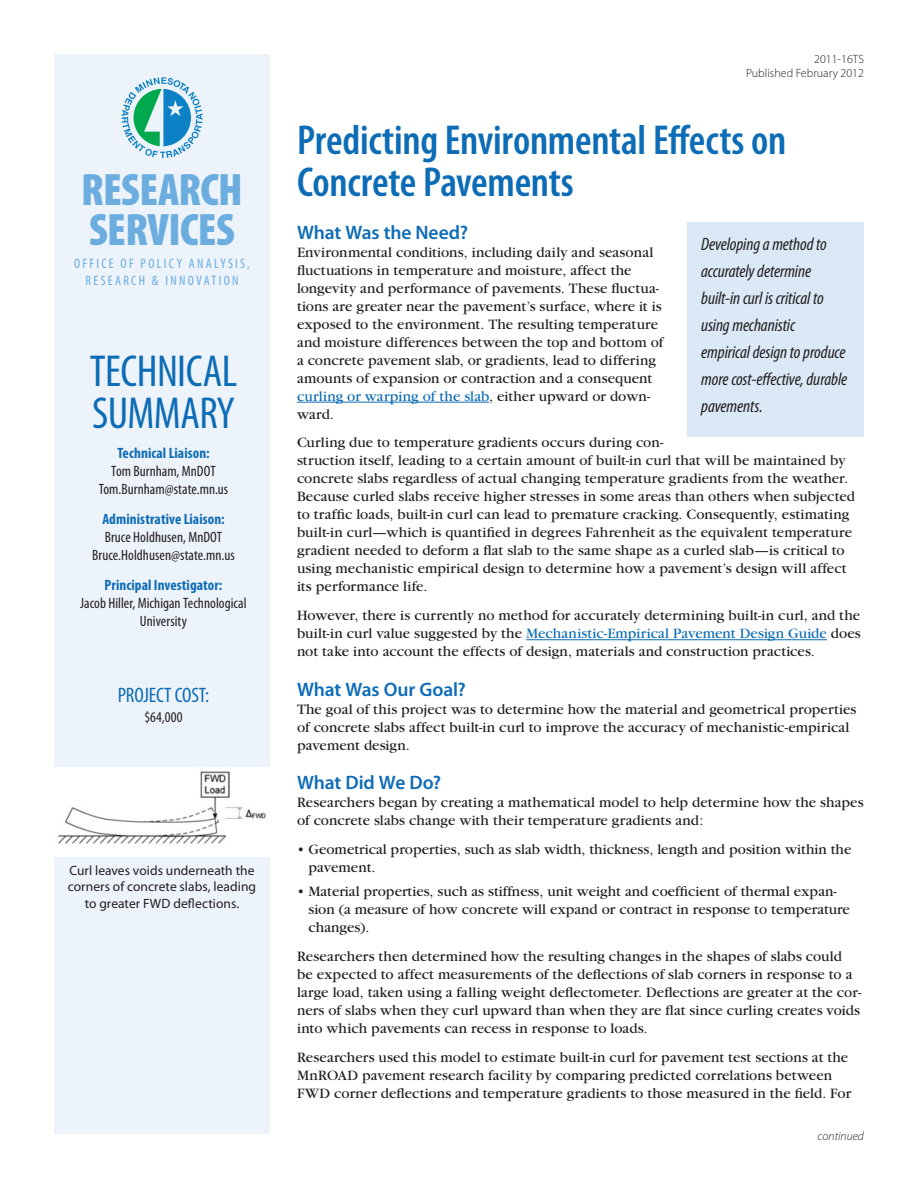
<style>
.page{position:relative;width:918px;height:1188px;background:#fff}
.page>*{position:absolute;margin:0;border:0;box-sizing:border-box;transform-origin:0 0}
.t1{font:900 condensed 45.75px/40.7px "Myriad Pro";letter-spacing:-.015em;color:#6caddf}
.t2{font:condensed 45px "Myriad Pro";letter-spacing:-.015em;color:#0d6cb6}
.t3{font:600 condensed 42px/42px "Myriad Pro";letter-spacing:-.005em;color:#0d6cb6}
.Project_Cost__blue{font:condensed 21px "Myriad Pro";letter-spacing:-.01em;color:#0d6cb6}
.Subhead{font:600 19.5px "Myriad Pro";letter-spacing:-.005em;color:#0d6cb6}
.Quote_Blue_Ital{font:italic condensed 18px/27px "Myriad Pro";letter-spacing:-.005em;color:#231f20}
.Body_Copy{font:15px/18px "Garamond";letter-spacing:.005em;color:#231f20}
.Bullet_points_-_last{font:15px/18px "Garamond";color:#231f20}
.Sidebar_page_1_name{font:condensed 15px/18px "Myriad Pro";letter-spacing:.005em;color:#231f20;text-align:center}
.Bullet_points{font:15px/18px "Garamond";color:#231f20}
.Sidebar_page_1_blue{font:700 condensed 15px "Myriad Pro";letter-spacing:.005em;color:#0d6cb6}
.Project_cost_figure{font:condensed 15px "Myriad Pro";color:#231f20}
.t4{font:condensed 13.8px/17.5px "Myriad Pro";letter-spacing:.165em;color:#6caddf;text-align:center}
.Caption_centered{font:13.5px/16.2px "Myriad Pro";letter-spacing:.005em;color:#231f20;text-align:center}
.Upper_right_page_1_t{font:300 12px/13.5px "Myriad Pro";color:#231f20;text-align:right}
.t5{font:italic 300 12px "Myriad Pro";color:#231f20}
.s1{color:#0d6cb6}
</style>
<div class="page">
<div style="left:54px;top:54px;width:216px;height:1080px;background:#edf3fa"></div>
<hr style="left:297px;top:402px;width:192px;height:1px;background:#0d6cb6">
<hr style="left:526px;top:639px;width:301px;height:1px;background:#0d6cb6">
<img style="left:54px;top:767px;width:216px;height:89px">
<svg style="left:122px;top:77px;width:81px;height:81px"></svg>
<div style="left:688px;top:223px;width:176px;height:214px;background:#dbe9f6"></div>
<p class="t1" style="left:81px;top:168px;width:163px">RESEARCH<br>SERVICES</p>
<p class="t4" style="left:74px;top:254px;width:177px">OFFICE OF POLICY ANALYSIS,<br>RESEARCH &amp; INNOVATION</p>
<p class="t2" style="left:90px;top:344px;width:149px">TECHNICAL</p>
<p class="t2" style="left:92px;top:386px;width:144px">SUMMARY</p>
<p class="Sidebar_page_1_blue" style="left:117px;top:444px;width:94px">Technical Liaison:</p>
<p class="Sidebar_page_1_name" style="left:111px;top:462px;width:106px">Tom Burnham, MnDOT</p>
<p class="Sidebar_page_1_name" style="left:99px;top:480px;width:131px">Tom.Burnham@state.mn.us</p>
<p class="Sidebar_page_1_blue" style="left:102px;top:510px;width:124px">Administrative Liaison:</p>
<p class="Sidebar_page_1_name" style="left:105px;top:528px;width:119px">Bruce Holdhusen, MnDOT</p>
<p class="Sidebar_page_1_name" style="left:92px;top:546px;width:144px">Bruce.Holdhusen@state.mn.us</p>
<p class="Sidebar_page_1_blue" style="left:105px;top:576px;width:119px">Principal Investigator:</p>
<p class="Sidebar_page_1_name" style="left:80px;top:594px;width:168px">Jacob Hiller, Michigan Technological<br>University</p>
<p class="Project_Cost__blue" style="left:118px;top:682px;width:93px">PROJECT COST:</p>
<p class="Project_cost_figure" style="left:144px;top:707px;width:40px">$64,000</p>
<p class="Caption_centered" style="left:68px;top:862px;width:190px">Curl leaves voids underneath the corners of concrete slabs, leading to greater FWD deflections.</p>
<p class="Upper_right_page_1_t" style="left:746px;top:52px;width:119px">2011-16TS<br>Published February 2012</p>
<p class="t3" style="left:297px;top:120px;width:491px">Predicting Environmental Effects on<br>Concrete Pavements</p>
<p class="Subhead" style="left:297px;top:220px;width:173px">What Was the Need?</p>
<p class="Body_Copy" style="left:297px;top:243px;width:368px">Environmental conditions, including daily and seasonal fluctuations in temperature and moisture, affect the longevity and performance of pavements. These fluctua&shy;tions are greater near the pavement’s surface, where it is exposed to the environment. The resulting temperature and moisture differences between the top and bottom of a concrete pavement slab, or gradients, lead to differing amounts of expansion or contraction and a consequent <span class="s1">curling or warping of the slab</span>, either upward or down&shy;ward.</p>
<p class="Body_Copy" style="left:297px;top:434px;width:560px">Curling due to temperature gradients occurs during con-<br>struction itself, leading to a certain amount of built-in curl that will be maintained by concrete slabs regardless of actual changing temperature gradients from the weather.<br>Because curled slabs receive higher stresses in some areas than others when subjected to traffic loads, built-in curl can lead to premature cracking. Consequently, estimating built-in curl—which is quantified in degrees Fahrenheit as the equivalent temperature gradient needed to deform a flat slab to the same shape as a curled slab—is critical to using mechanistic empirical design to determine how a pavement’s design will affect its performance life.</p>
<p class="Body_Copy" style="left:297px;top:607px;width:565px;text-align:justify">However, there is currently no method for accurately determining built-in curl, and the built-in curl value suggested by the <span class="s1">Mechanistic-Empirical Pavement Design Guide</span> does not take into account the effects of design, materials and construction practices.</p>
<p class="Subhead" style="left:297px;top:677px;width:171px">What Was Our Goal?</p>
<p class="Bullet_points_-_last" style="left:297px;top:700px;width:561px">The goal of this project was to determine how the material and geometrical properties of concrete slabs affect built-in curl to improve the accuracy of mechanistic-empirical pavement design.</p>
<p class="Subhead" style="left:297px;top:770px;width:146px">What Did We Do?</p>
<p class="Body_Copy" style="left:297px;top:794px;width:568px">Researchers began by creating a mathematical model to help determine how the shapes of concrete slabs change with their temperature gradients and:</p>
<p class="Bullet_points" style="left:308px;top:841px;width:545px;text-indent:-11px">• Geometrical properties, such as slab width, thickness, length and position within the pavement.</p>
<p class="Bullet_points_-_last" style="left:308px;top:882px;width:543px;text-indent:-11px">• Material properties, such as stiffness, unit weight and coefficient of thermal expan&shy;sion (a measure of how concrete will expand or contract in response to temperature changes).</p>
<p class="Body_Copy" style="left:297px;top:947px;width:566px">Researchers then determined how the resulting changes in the shapes of slabs could be expected to affect measurements of the deflections of slab corners in response to a large load, taken using a falling weight deflectometer. Deflections are greater at the cor&shy;ners of slabs when they curl upward than when they are flat since curling creates voids into which pavements can recess in response to loads.</p>
<p class="Body_Copy" style="left:297px;top:1048px;width:556px">Researchers used this model to estimate built-in curl for pavement test sections at the<br>MnROAD pavement research facility by comparing predicted correlations between<br>FWD corner deflections and temperature gradients to those measured in the field. For</p>
<p class="Quote_Blue_Ital" style="left:701px;top:230px;width:147px">Developing a method to accurately determine built-in curl is critical to using mechanistic empirical design to produce more cost-effective, durable pavements.</p>
<p class="t5" style="left:818px;top:1129px;width:48px">continued</p>
</div>
